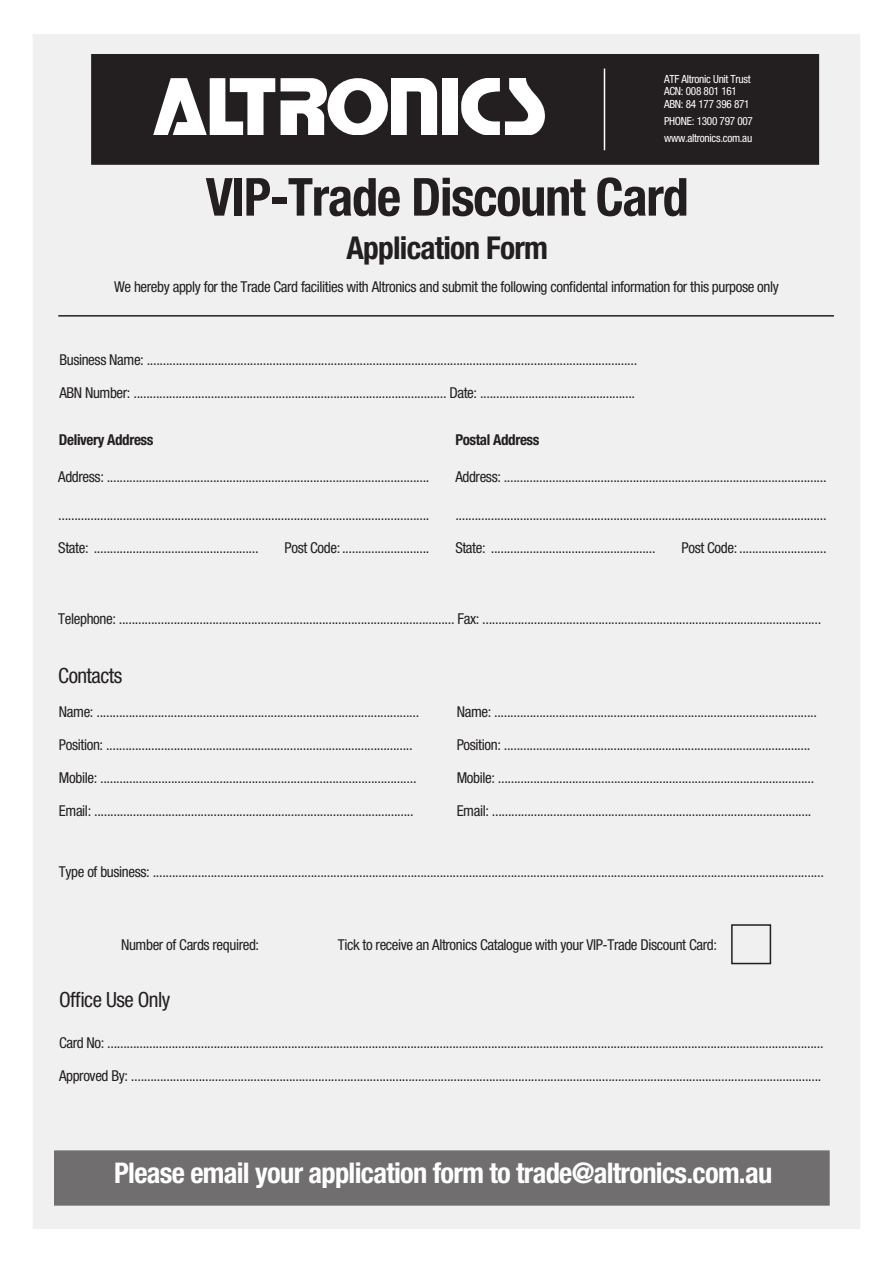
<style>
.page{position:relative;width:893px;height:1263px;background:#fff}
.page>*{position:absolute;margin:0;border:0;box-sizing:border-box;transform-origin:0 0}
.t1{font:700 condensed 52.5px "Helvetica Neue LT Std";letter-spacing:-.025em;color:#231f20}
.t2{font:700 condensed 31.5px "Helvetica Neue LT Std";letter-spacing:-.025em;color:#231f20}
.t3{font:700 condensed 28.5px "Helvetica Neue LT Std";letter-spacing:-.025em;color:#fff}
.t4{font:condensed 21px "Helvetica Neue LT Std";letter-spacing:-.025em;color:#231f20}
.t5{font:condensed 15px/33px "Helvetica Neue LT Std";letter-spacing:-.025em;color:#231f20}
.t6{font:700 condensed 15px "Helvetica Neue LT Std";letter-spacing:-.025em;color:#231f20}
.t7{font:condensed 11.25px/12.6px "Helvetica Neue LT Std";letter-spacing:-.025em;color:#fff}
</style>
<div class="page">
<div style="left:33px;top:35px;width:827px;height:1193px;background:#f0f0f0"></div>
<hr style="left:58px;top:315px;width:776px;height:2px;background:#231f20">
<div style="left:92px;top:55px;width:726px;height:109px;background:#231f20"></div>
<div style="left:91px;top:54px;width:728px;height:111px;border:2px solid #231f20"></div>
<hr style="left:604px;top:69px;width:1px;height:81px;background:#fff">
<div style="left:731px;top:924px;width:40px;height:40px;border:2px solid #231f20"></div>
<div style="left:55px;top:1151px;width:774px;height:54px;background:#706e6f"></div>
<div style="left:442px;top:79px;width:16px;height:55px;background:#fff"></div>
<svg style="left:153px;top:79px;width:122px;height:55px"></svg>
<svg style="left:461px;top:79px;width:84px;height:55px"></svg>
<svg style="left:281px;top:79px;width:156px;height:55px"></svg>
<p class="t7" style="left:664px;top:73px;width:88px">ATF Altronic Unit Trust<br>ACN: 008 801 161<br>ABN: 84 177 396 871</p>
<p class="t7" style="left:664px;top:113px;width:90px;line-height:17.1px">PHONE: 1300 797 007 www.altronics.com.au</p>
<h1 class="t1" style="left:206px;top:165px;width:485px">VIP-Trade Discount Card</h1>
<h2 class="t2" style="left:346px;top:229px;width:203px">Application Form</h2>
<p class="t5" style="left:114px;top:270px;width:666px">We hereby apply for the Trade Card facilities with Altronics and submit the following confidental information for this purpose only</p>
<p class="t5" style="left:59px;top:343px;width:579px">Business Name: ........................................................................................................................................................</p>
<p class="t5" style="left:59px;top:376px;width:577px">ABN Number: ................................................................................................. Date: ................................................</p>
<p class="t6" style="left:59px;top:431px;width:96px">Delivery Address</p>
<p class="t5" style="left:58px;top:460px;width:373px">Address: ....................................................................................................</p>
<p class="t5" style="left:58px;top:498px;width:373px">...................................................................................................................</p>
<p class="t5" style="left:58px;top:531px;width:202px">State: ...................................................</p>
<p class="t5" style="left:285px;top:531px;width:146px">Post Code:...........................</p>
<p class="t6" style="left:455px;top:431px;width:86px">Postal Address</p>
<p class="t5" style="left:455px;top:460px;width:373px">Address: ....................................................................................................</p>
<p class="t5" style="left:455px;top:498px;width:373px">...................................................................................................................</p>
<p class="t5" style="left:455px;top:531px;width:202px">State: ...................................................</p>
<p class="t5" style="left:682px;top:531px;width:146px">Post Code:...........................</p>
<p class="t5" style="left:58px;top:602px;width:764px">Telephone: ........................................................................................................ Fax: .........................................................................................................</p>
<h3 class="t4" style="left:58px;top:663px;width:65px">Contacts</h3>
<p class="t5" style="left:59px;top:695px;width:362px">Name: ....................................................................................................</p>
<p class="t5" style="left:59px;top:728px;width:355px">Position: ...............................................................................................</p>
<p class="t5" style="left:59px;top:761px;width:359px">Mobile: ..................................................................................................</p>
<p class="t5" style="left:59px;top:794px;width:356px">Email: ...................................................................................................</p>
<p class="t5" style="left:457px;top:695px;width:362px">Name: ....................................................................................................</p>
<p class="t5" style="left:457px;top:728px;width:355px">Position: ...............................................................................................</p>
<p class="t5" style="left:457px;top:761px;width:359px">Mobile: ..................................................................................................</p>
<p class="t5" style="left:457px;top:794px;width:356px">Email: ...................................................................................................</p>
<p class="t5" style="left:59px;top:854px;width:766px">Type of business: ................................................................................................................................................................................................................</p>
<p class="t5" style="left:121px;top:928px;width:140px">Number of Cards required:</p>
<p class="t5" style="left:338px;top:928px;width:381px">Tick to receive an Altronics Catalogue with your VIP-Trade Discount Card:</p>
<h3 class="t4" style="left:59px;top:988px;width:113px">Office Use Only</h3>
<p class="t5" style="left:59px;top:1026px;width:766px">Card No: ..............................................................................................................................................................................................................................<br>Approved By: ......................................................................................................................................................................................................................</p>
<h3 class="t3" style="left:114px;top:1156px;width:660px">Please email your application form to trade@altronics.com.au</h3>
</div>
